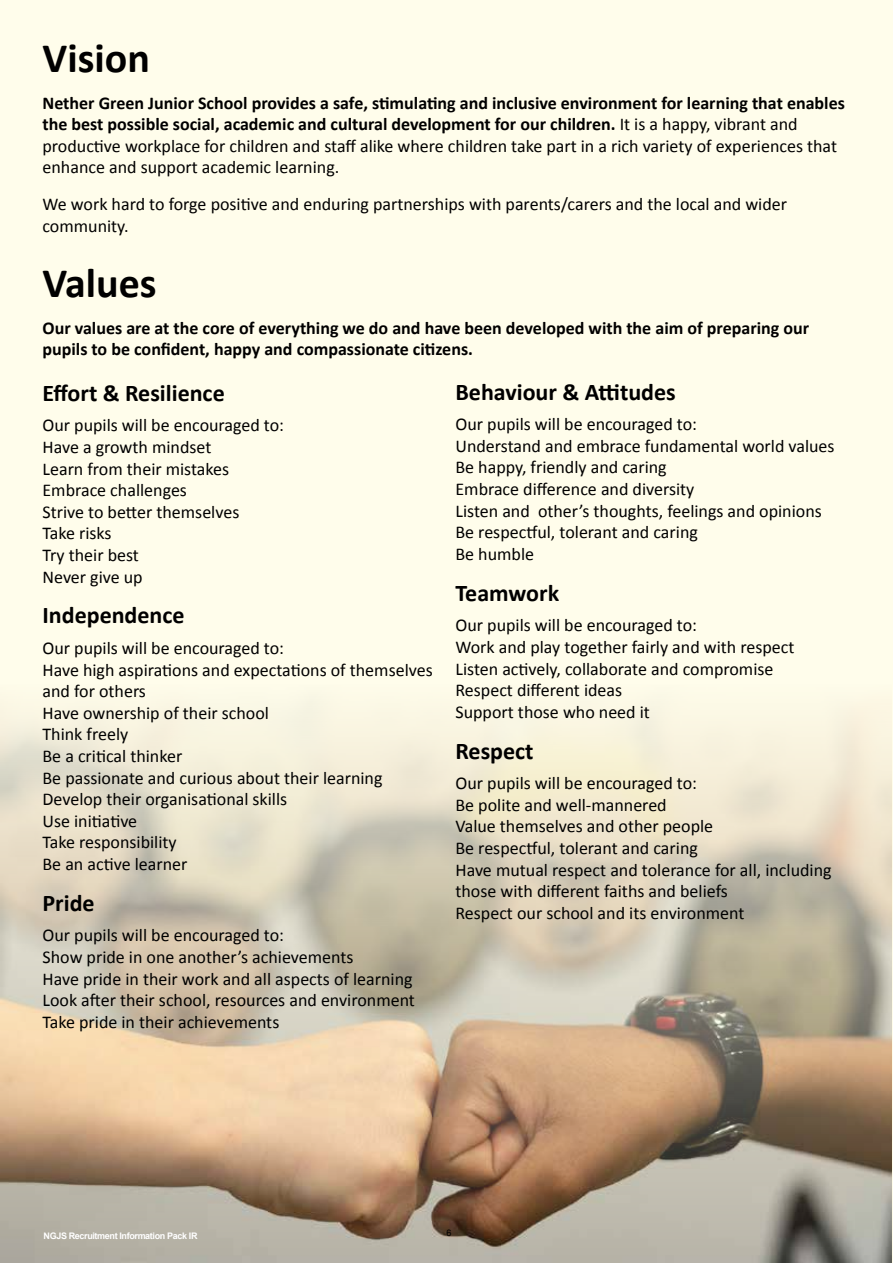
<style>
.page{position:relative;width:893px;height:1263px;background:#fffdeb}
.page>*{position:absolute;margin:0;border:0;box-sizing:border-box;transform-origin:0 0}
.t1{font:700 42px "Calibri";color:#000}
.t2{font:700 24px "Calibri";color:#000}
.t3{font:18px/21.6px "Calibri";color:#000}
.t4{font:700 18px/21.6px "Calibri";color:#000}
.t5{font:700 9px "Arial";letter-spacing:-.04em;color:#fff}
.t6{font:9px "Arial";color:#000}
.s1{font-weight:400}
</style>
<div class="page">
<img style="left:0;top:710px;width:892px;height:553px">
<h1 class="t1" style="left:43px;top:28px;width:109px">Vision</h1>
<p class="t4" style="left:43px;top:91px;width:804px">Nether Green Junior School provides a safe, stimulating and inclusive environment for learning that enables the best possible social, academic and cultural development for our children. <span class="s1">It is a happy, vibrant and productive workplace for children and staff alike where children take part in a rich variety of experiences that enhance and support academic learning.</span></p>
<p class="t3" style="left:43px;top:193px;width:746px">We work hard to forge positive and enduring partnerships with parents/carers and the local and wider community.</p>
<h1 class="t1" style="left:43px;top:253px;width:116px">Values</h1>
<p class="t4" style="left:43px;top:316px;width:768px">Our values are at the core of everything we do and have been developed with the aim of preparing our pupils to be confident, happy and compassionate citizens.</p>
<h2 class="t2" style="left:43px;top:376px;width:184px">Effort &amp; Resilience</h2>
<p class="t3" style="left:43px;top:414px;width:243px">Our pupils will be encouraged to:<br>Have a growth mindset<br>Learn from their mistakes<br>Embrace challenges<br>Strive to better themselves<br>Take risks<br>Try their best<br>Never give up</p>
<h2 class="t2" style="left:43px;top:598px;width:144px">Independence</h2>
<p class="t3" style="left:43px;top:637px;width:392px">Our pupils will be encouraged to:<br>Have high aspirations and expectations of themselves and for others<br>Have ownership of their school<br>Think freely<br>Be a critical thinker<br>Be passionate and curious about their learning<br>Develop their organisational skills<br>Use initiative<br>Take responsibility<br>Be an active learner</p>
<h2 class="t2" style="left:43px;top:886px;width:54px">Pride</h2>
<p class="t3" style="left:43px;top:924px;width:374px">Our pupils will be encouraged to:<br>Show pride in one another’s achievements<br>Have pride in their work and all aspects of learning Look after their school, resources and environment Take pride in their achievements</p>
<h2 class="t2" style="left:455px;top:375px;width:222px">Behaviour &amp; Attitudes</h2>
<p class="t3" style="left:455px;top:413px;width:381px">Our pupils will be encouraged to:<br>Understand and embrace fundamental world values Be happy, friendly and caring<br>Embrace difference and diversity<br>Listen and other’s thoughts, feelings and opinions Be respectful, tolerant and caring<br>Be humble</p>
<h2 class="t2" style="left:455px;top:576px;width:105px">Teamwork</h2>
<p class="t3" style="left:455px;top:614px;width:341px">Our pupils will be encouraged to:<br>Work and play together fairly and with respect Listen actively, collaborate and compromise Respect different ideas<br>Support those who need it</p>
<h2 class="t2" style="left:455px;top:733px;width:80px">Respect</h2>
<p class="t3" style="left:455px;top:772px;width:378px">Our pupils will be encouraged to:<br>Be polite and well-mannered<br>Value themselves and other people<br>Be respectful, tolerant and caring<br>Have mutual respect and tolerance for all, including those with different faiths and beliefs<br>Respect our school and its environment</p>
<p class="t5" style="left:44px;top:1229px;width:155px">NGJS Recruitment Information Pack IR</p>
<p class="t6" style="left:447px;top:1227px;width:7px">6</p>
</div>
